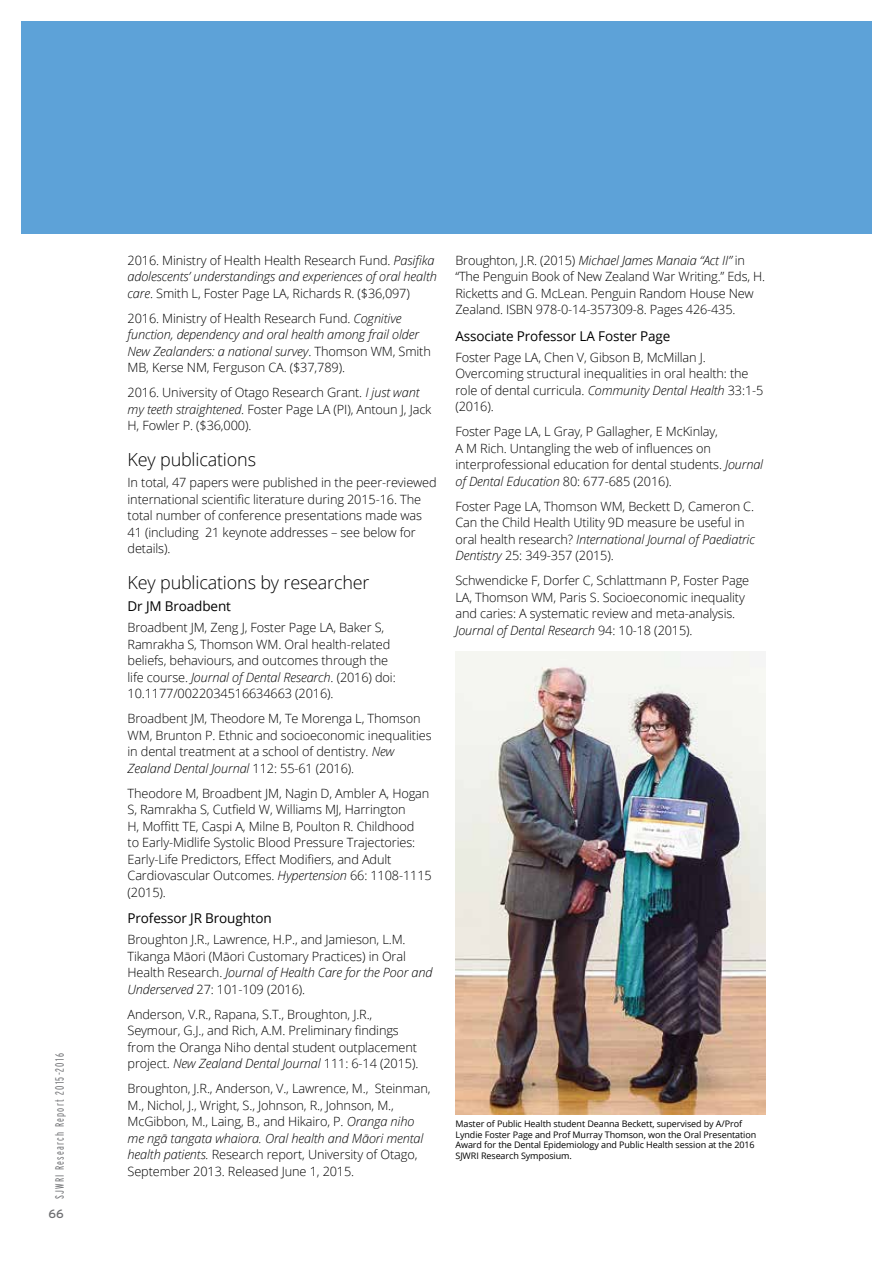
<style>
.page{position:relative;width:893px;height:1263px;background:#fff}
.page>*{position:absolute;margin:0;border:0;box-sizing:border-box;transform-origin:0 0}
.t1{font:300 18px "Open Sans";letter-spacing:-.01em;color:#000}
.t2{font:13.5px "Open Sans";letter-spacing:-.01em;color:#000}
.t3{font:300 12.75px/16.5px "Open Sans";letter-spacing:-.01em;color:#000}
.t4{font:italic 300 12.75px/16.5px "Open Sans";letter-spacing:-.01em;color:#000}
.t5{font:300 extra-condensed 12px "Interstate";letter-spacing:.1em;color:#6d6e71}
.t6{font:12px "Interstate";color:#6d6e71}
.t7{font:9px/10.5px "Open Sans";letter-spacing:-.01em;color:#000}
.s1{font-style:italic}
.s2{font-style:normal}
</style>
<div class="page">
<div style="left:21px;top:21px;width:851px;height:213px;background:#5da2d8"></div>
<img style="left:455px;top:652px;width:310px;height:462px">
<p class="t5" style="left:53px;top:1199px;width:147px;rotate:-90deg">SJWRI Research Report 2015-2016</p>
<p class="t6" style="left:48px;top:1207px;width:17px">66</p>
<p class="t3" style="left:128px;top:252px;width:311px">2016. Ministry of Health Health Research Fund. <span class="s1">Pasifika adolescents’ understandings and experiences of oral health care</span>. Smith L, Foster Page LA, Richards R. ($36,097)</p>
<p class="t4" style="left:128px;top:310px;width:305px"><span class="s2">2016. Ministry of Health Research Fund.</span> Cognitive function, dependency and oral health among frail older New Zealanders: a national survey<span class="s2">. Thomson WM, Smith MB, Kerse NM, Ferguson CA. ($37,789).</span></p>
<p class="t3" style="left:128px;top:384px;width:305px">2016. University of Otago Research Grant. <span class="s1">I just want my teeth straightened</span>. Foster Page LA (PI), Antoun J, Jack<br>H, Fowler P. ($36,000).</p>
<h1 class="t1" style="left:128px;top:448px;width:130px">Key publications</h1>
<p class="t3" style="left:128px;top:474px;width:311px">In total, 47 papers were published in the peer-reviewed international scientific literature during 2015-16. The total number of conference presentations made was 41 (including 21 keynote addresses – see below for details).</p>
<h1 class="t1" style="left:128px;top:570px;width:244px">Key publications by researcher</h1>
<p class="t2" style="left:128px;top:597px;width:105px">Dr JM Broadbent</p>
<p class="t3" style="left:128px;top:619px;width:270px">Broadbent JM, Zeng J, Foster Page LA, Baker S, Ramrakha S, Thomson WM. Oral health-related beliefs, behaviours, and outcomes through the life course. <span class="s1">Journal of Dental Research</span>. (2016) doi:<br>10.1177/0022034516634663 (2016).</p>
<p class="t3" style="left:128px;top:710px;width:306px">Broadbent JM, Theodore M, Te Morenga L, Thomson WM, Brunton P. Ethnic and socioeconomic inequalities in dental treatment at a school of dentistry. <span class="s1">New Zealand Dental Journal</span> 112: 55-61 (2016).</p>
<p class="t3" style="left:128px;top:784px;width:306px">Theodore M, Broadbent JM, Nagin D, Ambler A, Hogan S, Ramrakha S, Cutfield W, Williams MJ, Harrington<br>H, Moffitt TE, Caspi A, Milne B, Poulton R. Childhood<br>to Early-Midlife Systolic Blood Pressure Trajectories:<br>Early-Life Predictors, Effect Modifiers, and Adult Cardiovascular Outcomes. <span class="s1">Hypertension</span> 66: 1108-1115 (2015).</p>
<p class="t2" style="left:128px;top:909px;width:146px">Professor JR Broughton</p>
<p class="t3" style="left:128px;top:931px;width:306px">Broughton J.R., Lawrence, H.P., and Jamieson, L.M.<br>Tikanga Māori (Māori Customary Practices) in Oral Health Research. <span class="s1">Journal of Health Care for the Poor and Underserved</span> 27: 101-109 (2016).</p>
<p class="t3" style="left:128px;top:1005px;width:292px">Anderson, V.R., Rapana, S.T., Broughton, J.R., Seymour, G.J., and Rich, A.M. Preliminary findings from the Oranga Niho dental student outplacement project. <span class="s1">New Zealand Dental Journal</span> 111: 6-14 (2015).</p>
<p class="t3" style="left:128px;top:1080px;width:305px">Broughton, J.R., Anderson, V., Lawrence, M., Steinman, M., Nichol, J., Wright, S., Johnson, R., Johnson, M., McGibbon, M., Laing, B., and Hikairo, P. <span class="s1">Oranga niho me ngā tangata whaiora. Oral health and Māori mental health patients.</span> Research report, University of Otago, September 2013. Released June 1, 2015.</p>
<p class="t3" style="left:455px;top:252px;width:311px">Broughton, J.R. (2015) <span class="s1">Michael James Manaia “Act II”</span> in “The Penguin Book of New Zealand War Writing.” Eds, H.<br>Ricketts and G. McLean. Penguin Random House New Zealand. ISBN 978-0-14-357309-8. Pages 426-435.</p>
<p class="t2" style="left:455px;top:327px;width:216px">Associate Professor LA Foster Page</p>
<p class="t3" style="left:455px;top:348px;width:309px">Foster Page LA, Chen V, Gibson B, McMillan J.<br>Overcoming structural inequalities in oral health: the role of dental curricula. <span class="s1">Community Dental Health</span> 33:1-5 (2016).</p>
<p class="t3" style="left:455px;top:423px;width:309px">Foster Page LA, L Gray, P Gallagher, E McKinlay,<br>A M Rich. Untangling the web of influences on interprofessional education for dental students. <span class="s1">Journal of Dental Education</span> 80: 677-685 (2016).</p>
<p class="t3" style="left:455px;top:497px;width:301px">Foster Page LA, Thomson WM, Beckett D, Cameron C.<br>Can the Child Health Utility 9D measure be useful in oral health research? <span class="s1">International Journal of Paediatric Dentistry</span> 25: 349-357 (2015).</p>
<p class="t3" style="left:455px;top:572px;width:295px">Schwendicke F, Dorfer C, Schlattmann P, Foster Page LA, Thomson WM, Paris S. Socioeconomic inequality and caries: A systematic review and meta-analysis.<br><span class="s1">Journal of Dental Research</span> 94: 10-18 (2015).</p>
<p class="t7" style="left:455px;top:1118px;width:302px">Master of Public Health student Deanna Beckett, supervised by A/Prof Lyndie Foster Page and Prof Murray Thomson, won the Oral Presentation Award for the Dental Epidemiology and Public Health session at the 2016<br>SJWRI Research Symposium.</p>
</div>
